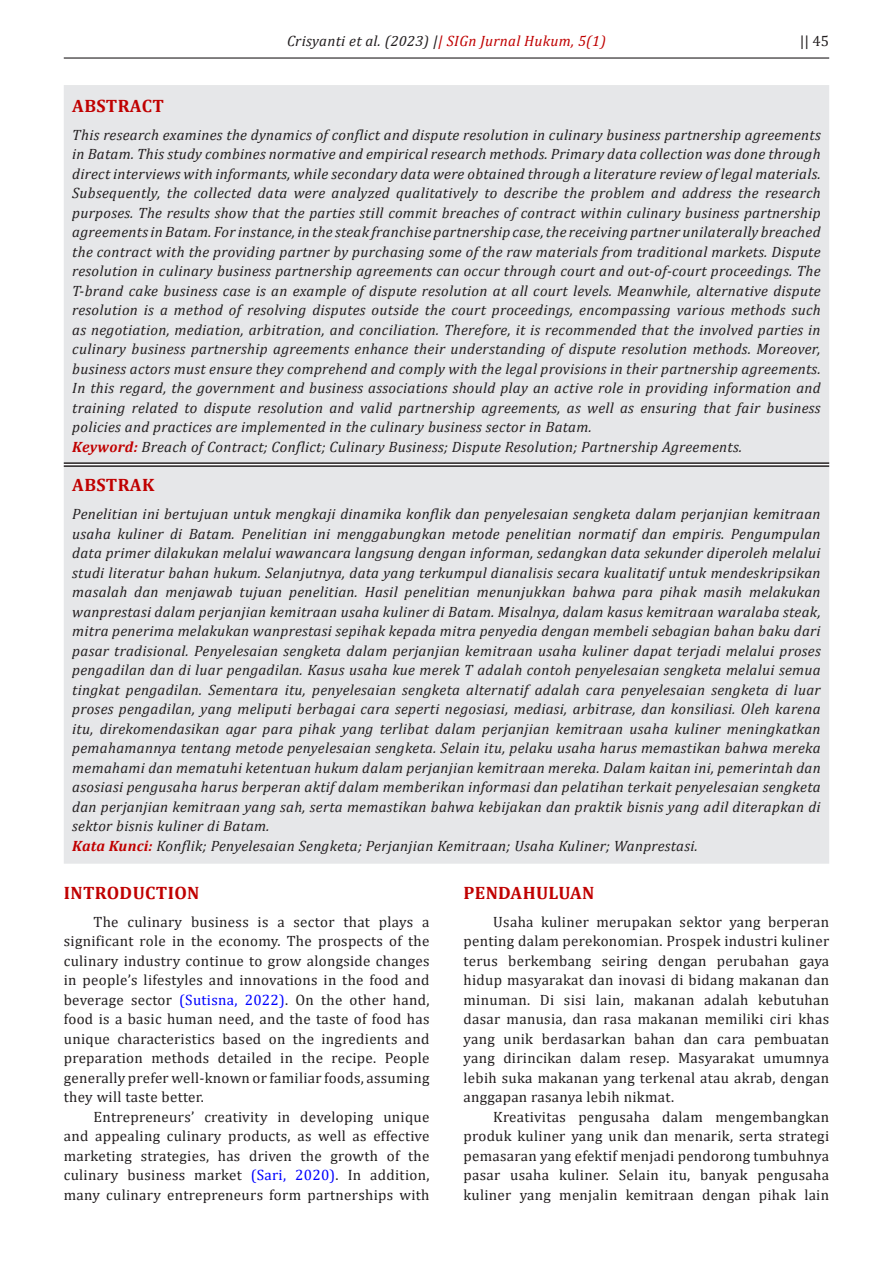
<style>
.page{position:relative;width:893px;height:1263px;background:#fff}
.page>*{position:absolute;margin:0;border:0;box-sizing:border-box;transform-origin:0 0}
.BAB{font:700 18px "Cambria";letter-spacing:.02em;color:#c00000}
.Abstrak{font:italic 15px/19.5px "Cambria";letter-spacing:.02em;color:#231f20;text-align:justify}
.Isi_1{font:15px/19.5px "Cambria";letter-spacing:.02em;color:#231f20;text-align:justify}
.s1{color:#c00000}
.s2{font-weight:700;color:#c00000}
.s3{color:#00f}
</style>
<div class="page">
<hr style="left:64px;top:57px;width:765px;height:2px;background:#231f20">
<div style="left:64px;top:85px;width:765px;height:779px;background:#e6e7e9"></div>
<div style="left:64px;top:462px;width:765px;height:5px;background:#fff"></div>
<hr style="left:64px;top:462px;width:765px;height:2px;background:#231f20">
<hr style="left:64px;top:465px;width:765px;height:2px;background:#231f20">
<p class="Abstrak" style="left:287px;top:30px;width:320px">Crisyanti et al. (2023) |<span class="s1">| SIGn Jurnal Hukum, 5(1)</span></p>
<p class="Isi_1" style="left:800px;top:31px;width:31px">|| 45</p>
<p class="BAB" style="left:72px;top:93px;width:93px">ABSTRACT</p>
<p class="Abstrak" style="left:72px;top:124px;width:750px">This research examines the dynamics of conflict and dispute resolution in culinary business partnership agreements in Batam. This study combines normative and empirical research methods. Primary data collection was done through direct interviews with informants, while secondary data were obtained through a literature review of legal materials.<br>Subsequently, the collected data were analyzed qualitatively to describe the problem and address the research purposes. The results show that the parties still commit breaches of contract within culinary business partnership agreements in Batam. For instance, in the steak franchise partnership case, the receiving partner unilaterally breached the contract with the providing partner by purchasing some of the raw materials from traditional markets. Dispute resolution in culinary business partnership agreements can occur through court and out-of-court proceedings. The T-brand cake business case is an example of dispute resolution at all court levels. Meanwhile, alternative dispute resolution is a method of resolving disputes outside the court proceedings, encompassing various methods such as negotiation, mediation, arbitration, and conciliation. Therefore, it is recommended that the involved parties in culinary business partnership agreements enhance their understanding of dispute resolution methods. Moreover, business actors must ensure they comprehend and comply with the legal provisions in their partnership agreements.<br>In this regard, the government and business associations should play an active role in providing information and training related to dispute resolution and valid partnership agreements, as well as ensuring that fair business policies and practices are implemented in the culinary business sector in Batam.</p>
<p class="Abstrak" style="left:72px;top:436px;width:671px"><span class="s2">Keyword:</span> Breach of Contract; Conflict; Culinary Business; Dispute Resolution; Partnership Agreements.</p>
<p class="BAB" style="left:72px;top:472px;width:84px">ABSTRAK</p>
<p class="Abstrak" style="left:72px;top:504px;width:750px">Penelitian ini bertujuan untuk mengkaji dinamika konflik dan penyelesaian sengketa dalam perjanjian kemitraan usaha kuliner di Batam. Penelitian ini menggabungkan metode penelitian normatif dan empiris. Pengumpulan data primer dilakukan melalui wawancara langsung dengan informan, sedangkan data sekunder diperoleh melalui studi literatur bahan hukum. Selanjutnya, data yang terkumpul dianalisis secara kualitatif untuk mendeskripsikan masalah dan menjawab tujuan penelitian. Hasil penelitian menunjukkan bahwa para pihak masih melakukan wanprestasi dalam perjanjian kemitraan usaha kuliner di Batam. Misalnya, dalam kasus kemitraan waralaba steak, mitra penerima melakukan wanprestasi sepihak kepada mitra penyedia dengan membeli sebagian bahan baku dari pasar tradisional. Penyelesaian sengketa dalam perjanjian kemitraan usaha kuliner dapat terjadi melalui proses pengadilan dan di luar pengadilan. Kasus usaha kue merek T adalah contoh penyelesaian sengketa melalui semua tingkat pengadilan. Sementara itu, penyelesaian sengketa alternatif adalah cara penyelesaian sengketa di luar proses pengadilan, yang meliputi berbagai cara seperti negosiasi, mediasi, arbitrase, dan konsiliasi. Oleh karena itu, direkomendasikan agar para pihak yang terlibat dalam perjanjian kemitraan usaha kuliner meningkatkan pemahamannya tentang metode penyelesaian sengketa. Selain itu, pelaku usaha harus memastikan bahwa mereka memahami dan mematuhi ketentuan hukum dalam perjanjian kemitraan mereka. Dalam kaitan ini, pemerintah dan asosiasi pengusaha harus berperan aktif dalam memberikan informasi dan pelatihan terkait penyelesaian sengketa dan perjanjian kemitraan yang sah, serta memastikan bahwa kebijakan dan praktik bisnis yang adil diterapkan di sektor bisnis kuliner di Batam.</p>
<p class="Abstrak" style="left:72px;top:835px;width:627px"><span class="s2">Kata Kunci:</span> Konflik; Penyelesaian Sengketa; Perjanjian Kemitraan; Usaha Kuliner; Wanprestasi.</p>
<p class="BAB" style="left:64px;top:880px;width:137px">INTRODUCTION</p>
<p class="Isi_1" style="left:64px;top:912px;width:367px;text-indent:30px">The culinary business is a sector that plays a significant role in the economy. The prospects of the culinary industry continue to grow alongside changes in people’s lifestyles and innovations in the food and beverage sector <span class="s3">(Sutisna, 2022)</span>. On the other hand, food is a basic human need, and the taste of food has unique characteristics based on the ingredients and preparation methods detailed in the recipe. People generally prefer well-known or familiar foods, assuming they will taste better.</p>
<p class="Isi_1" style="left:64px;top:1107px;width:367px;text-indent:30px">Entrepreneurs’ creativity in developing unique and appealing culinary products, as well as effective marketing strategies, has driven the growth of the culinary business market <span class="s3">(Sari, 2020)</span>. In addition, many culinary entrepreneurs form partnerships with</p>
<p class="BAB" style="left:463px;top:880px;width:132px">PENDAHULUAN</p>
<p class="Isi_1" style="left:463px;top:912px;width:367px;text-indent:30px">Usaha kuliner merupakan sektor yang berperan penting dalam perekonomian. Prospek industri kuliner terus berkembang seiring dengan perubahan gaya hidup masyarakat dan inovasi di bidang makanan dan minuman. Di sisi lain, makanan adalah kebutuhan dasar manusia, dan rasa makanan memiliki ciri khas yang unik berdasarkan bahan dan cara pembuatan yang dirincikan dalam resep. Masyarakat umumnya lebih suka makanan yang terkenal atau akrab, dengan anggapan rasanya lebih nikmat.</p>
<p class="Isi_1" style="left:463px;top:1107px;width:367px;text-indent:30px">Kreativitas pengusaha dalam mengembangkan produk kuliner yang unik dan menarik, serta strategi pemasaran yang efektif menjadi pendorong tumbuhnya pasar usaha kuliner. Selain itu, banyak pengusaha kuliner yang menjalin kemitraan dengan pihak lain</p>
</div>
